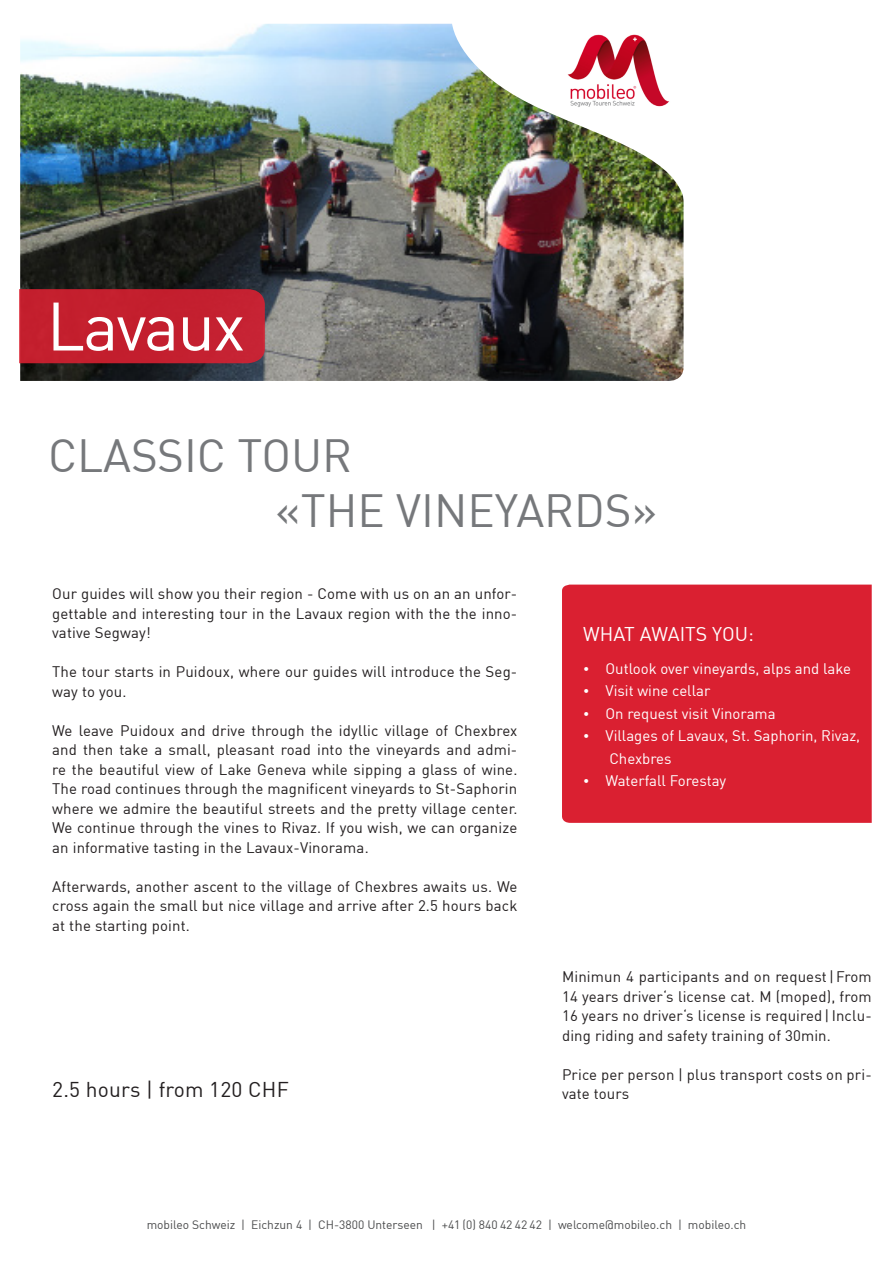
<style>
.page{position:relative;width:893px;height:1263px;background:#fff}
.page>*{position:absolute;margin:0;border:0;box-sizing:border-box;transform-origin:0 0}
.STADT_TITEL{font:67.35px "DIN";letter-spacing:-.03em;color:#fff}
.TOUR_TITEL{font:45.6px "DIN";color:#76787b}
.PREIS{font:21px "DIN";letter-spacing:.01em;color:#231f20}
.t1{font:19.5px "DIN";color:#fff}
.GRUNDTEXT{font:15px/19.5px "DIN";letter-spacing:.01em;color:#231f20;text-align:justify}
.t2{font:15px/22.5px "DIN";color:#fff}
.FUSSZEILE{font:12px "DIN";color:#4b4c4d}
.s1{font-size:12px}
</style>
<div class="page">
<img style="left:20px;top:24px;width:664px;height:357px">
<div style="left:19px;top:289px;width:246px;height:74px;background:#c41f2e"></div>
<img style="left:451px;top:23px;width:233px;height:197px">
<img style="left:562px;top:29px;width:112px;height:80px">
<div style="left:562px;top:585px;width:310px;height:238px;background:#da2031"></div>
<p class="STADT_TITEL" style="left:47px;top:284px;width:200px">Lavaux</p>
<p class="TOUR_TITEL" style="left:48px;top:428px;width:306px">CLASSIC TOUR</p>
<p class="TOUR_TITEL" style="left:275px;top:482px;width:383px">«THE VINEYARDS»</p>
<p class="GRUNDTEXT" style="left:52px;top:584px;width:467px">Our guides will show you their region - Come with us on an an unfor&shy;gettable and interesting tour in the Lavaux region with the the inno&shy;vative Segway!</p>
<p class="GRUNDTEXT" style="left:52px;top:662px;width:467px">The tour starts in Puidoux, where our guides will introduce the Seg&shy;way to you.</p>
<p class="GRUNDTEXT" style="left:52px;top:720px;width:467px">We leave Puidoux and drive through the idyllic village of Chexbrex and then take a small, pleasant road into the vineyards and admi&shy;re the beautiful view of Lake Geneva while sipping a glass of wine.<br>The road continues through the magnificent vineyards to St-Saphorin where we admire the beautiful streets and the pretty village center.<br>We continue through the vines to Rivaz. If you wish, we can organize an informative tasting in the Lavaux-Vinorama.</p>
<p class="GRUNDTEXT" style="left:52px;top:876px;width:467px">Afterwards, another ascent to the village of Chexbres awaits us. We cross again the small but nice village and arrive after 2.5 hours back at the starting point.</p>
<p class="PREIS" style="left:52px;top:1076px;width:238px">2.5 hours | from 120 CHF</p>
<p class="t1" style="left:583px;top:621px;width:172px">WHAT AWAITS YOU:</p>
<p class="t2" style="left:583px;top:657px;width:269px"><span class="s1">•</span> Outlook over vineyards, alps and lake</p>
<p class="t2" style="left:583px;top:679px;width:129px"><span class="s1">•</span> Visit wine cellar</p>
<p class="t2" style="left:583px;top:702px;width:194px"><span class="s1">•</span> On request visit Vinorama</p>
<p class="t2" style="left:609px;top:724px;width:252px;text-indent:-26px"><span class="s1">•</span> Villages of Lavaux, St. Saphorin, Rivaz,<br>Chexbres</p>
<p class="t2" style="left:583px;top:769px;width:145px"><span class="s1">•</span> Waterfall Forestay</p>
<p class="GRUNDTEXT" style="left:562px;top:967px;width:311px">Minimun 4 participants and on request| From 14 years driver‘s license cat. M (moped), from 16 years no driver‘s license is required |Inclu&shy;ding riding and safety training of 30min.</p>
<p class="GRUNDTEXT" style="left:562px;top:1064px;width:311px">Price per person | plus transport costs on pri&shy;vate tours</p>
<p class="FUSSZEILE" style="left:147px;top:1217px;width:601px">mobileo Schweiz | Eichzun 4 | CH-3800 Unterseen | +41 (0) 840 42 42 42 | welcome@mobileo.ch | mobileo.ch</p>
</div>
